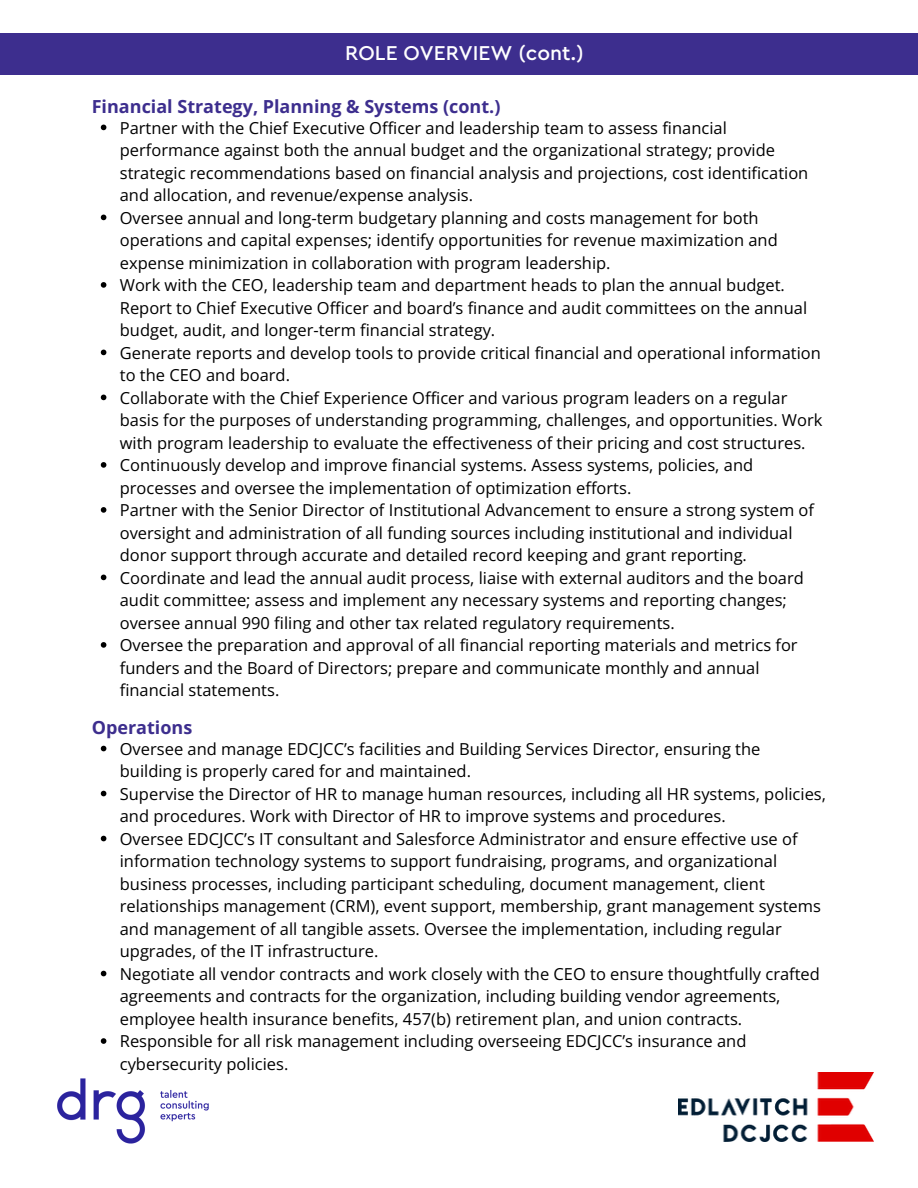
<style>
.page{position:relative;width:918px;height:1188px;background:#fff}
.page>*{position:absolute;margin:0;border:0;box-sizing:border-box;transform-origin:0 0}
.t1{font:500 21px "Cera Pro";color:#fff}
.t2{font:700 18px "Open Sans";color:#3d2e8e}
.t3{font:16.5px/22.5px "Open Sans";color:#000}
</style>
<div class="page">
<img style="left:57px;top:1078px;width:152px;height:66px">
<div style="left:0;top:33px;width:918px;height:42px;background:#3d2e8e"></div>
<svg style="left:101px;top:125px;width:5px;height:5px"></svg>
<svg style="left:101px;top:215px;width:5px;height:5px"></svg>
<svg style="left:101px;top:282px;width:5px;height:6px"></svg>
<svg style="left:101px;top:350px;width:5px;height:5px"></svg>
<svg style="left:101px;top:395px;width:5px;height:5px"></svg>
<svg style="left:101px;top:462px;width:5px;height:6px"></svg>
<svg style="left:101px;top:507px;width:5px;height:6px"></svg>
<svg style="left:101px;top:575px;width:5px;height:5px"></svg>
<svg style="left:101px;top:642px;width:5px;height:6px"></svg>
<svg style="left:101px;top:746px;width:5px;height:5px"></svg>
<svg style="left:101px;top:791px;width:5px;height:5px"></svg>
<svg style="left:101px;top:836px;width:5px;height:5px"></svg>
<svg style="left:101px;top:971px;width:5px;height:5px"></svg>
<svg style="left:101px;top:1038px;width:5px;height:6px"></svg>
<img style="left:679px;top:1073px;width:195px;height:69px">
<h2 class="t1" style="left:345px;top:43px;width:240px">ROLE OVERVIEW (cont.)</h2>
<p class="t2" style="left:92px;top:94px;width:410px">Financial Strategy, Planning &amp; Systems (cont.)</p>
<p class="t3" style="left:120px;top:116px;width:690px">Partner with the Chief Executive Officer and leadership team to assess financial performance against both the annual budget and the organizational strategy; provide strategic recommendations based on financial analysis and projections, cost identification and allocation, and revenue/expense analysis.</p>
<p class="t3" style="left:120px;top:206px;width:659px">Oversee annual and long-term budgetary planning and costs management for both operations and capital expenses; identify opportunities for revenue maximization and expense minimization in collaboration with program leadership.</p>
<p class="t3" style="left:120px;top:273px;width:689px">Work with the CEO, leadership team and department heads to plan the annual budget.<br>Report to Chief Executive Officer and board’s finance and audit committees on the annual budget, audit, and longer-term financial strategy.</p>
<p class="t3" style="left:120px;top:341px;width:703px">Generate reports and develop tools to provide critical financial and operational information to the CEO and board.</p>
<p class="t3" style="left:120px;top:386px;width:704px">Collaborate with the Chief Experience Officer and various program leaders on a regular basis for the purposes of understanding programming, challenges, and opportunities. Work with program leadership to evaluate the effectiveness of their pricing and cost structures.</p>
<p class="t3" style="left:120px;top:453px;width:635px">Continuously develop and improve financial systems. Assess systems, policies, and processes and oversee the implementation of optimization efforts.</p>
<p class="t3" style="left:120px;top:498px;width:696px">Partner with the Senior Director of Institutional Advancement to ensure a strong system of oversight and administration of all funding sources including institutional and individual donor support through accurate and detailed record keeping and grant reporting.</p>
<p class="t3" style="left:120px;top:566px;width:686px">Coordinate and lead the annual audit process, liaise with external auditors and the board audit committee; assess and implement any necessary systems and reporting changes; oversee annual 990 filing and other tax related regulatory requirements.</p>
<h2 class="t3" style="left:120px;top:633px;width:679px">Oversee the preparation and approval of all financial reporting materials and metrics for funders and the Board of Directors; prepare and communicate monthly and annual financial statements.</h2>
<p class="t2" style="left:92px;top:715px;width:102px">Operations</p>
<p class="t3" style="left:120px;top:737px;width:642px">Oversee and manage EDCJCC’s facilities and Building Services Director, ensuring the building is properly cared for and maintained.</p>
<p class="t3" style="left:120px;top:782px;width:708px">Supervise the Director of HR to manage human resources, including all HR systems, policies, and procedures. Work with Director of HR to improve systems and procedures.</p>
<p class="t3" style="left:120px;top:827px;width:703px">Oversee EDCJCC’s IT consultant and Salesforce Administrator and ensure effective use of information technology systems to support fundraising, programs, and organizational business processes, including participant scheduling, document management, client relationships management (CRM), event support, membership, grant management systems and management of all tangible assets. Oversee the implementation, including regular upgrades, of the IT infrastructure.</p>
<p class="t3" style="left:120px;top:962px;width:702px">Negotiate all vendor contracts and work closely with the CEO to ensure thoughtfully crafted agreements and contracts for the organization, including building vendor agreements, employee health insurance benefits, 457(b) retirement plan, and union contracts.</p>
<p class="t3" style="left:120px;top:1030px;width:628px">Responsible for all risk management including overseeing EDCJCC’s insurance and cybersecurity policies.</p>
</div>
